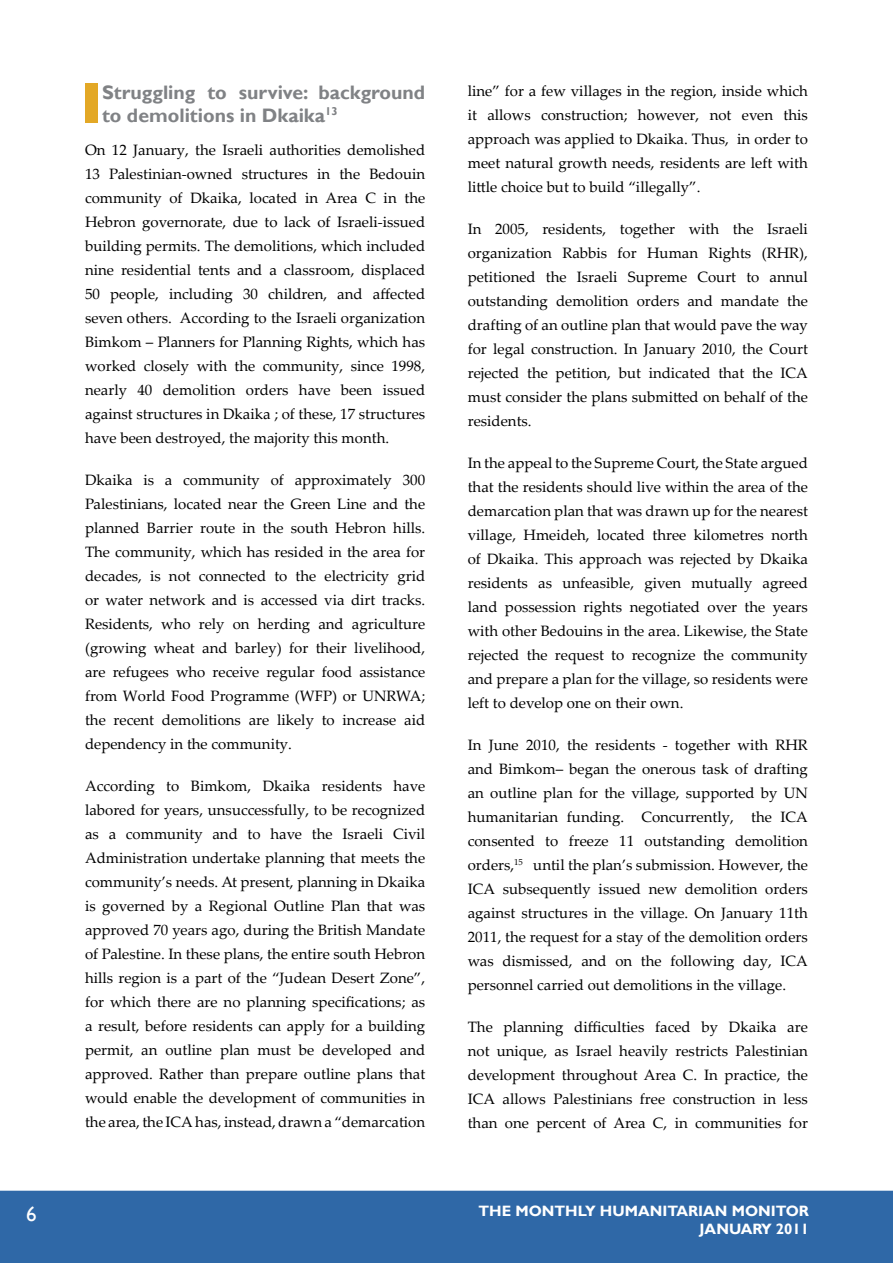
<style>
.page{position:relative;width:893px;height:1263px;background:#fff}
.page>*{position:absolute;margin:0;border:0;box-sizing:border-box;transform-origin:0 0}
.t1{font:21px "Gill Sans";color:#fff}
.t2{font:700 19.5px/23.4px "Gill Sans";color:#808285}
.t3{font:15px/24px "Palatino Linotype";color:#000;text-align:justify}
.t4{font:700 15px/18px "Gill Sans";color:#fff;text-align:right}
</style>
<div class="page">
<div style="left:1px;top:1191px;width:891px;height:71px;background:#2f68a7"></div>
<div style="left:0;top:1191px;width:893px;height:72px;border:2px solid #2f68a7"></div>
<div style="left:85px;top:84px;width:12px;height:39px;background:#e3a826"></div>
<h1 class="t1" style="left:26px;top:1201px;width:12px">6</h1>
<h2 class="t2" style="left:102px;top:81px;width:325px">Struggling to survive: background to demolitions in Dkaika<sup>13</sup></h2>
<p class="t3" style="left:85px;top:137px;width:342px">On 12 January, the Israeli authorities demolished 13 Palestinian-owned structures in the Bedouin community of Dkaika, located in Area C in the Hebron governorate, due to lack of Israeli-issued building permits. The demolitions, which included nine residential tents and a classroom, displaced 50 people, including 30 children, and affected seven others. According to the Israeli organization Bimkom – Planners for Planning Rights, which has worked closely with the community, since 1998, nearly 40 demolition orders have been issued against structures in Dkaika ; of these, 17 structures have been destroyed, the majority this month.</p>
<p class="t3" style="left:85px;top:467px;width:342px">Dkaika is a community of approximately 300<br>Palestinians, located near the Green Line and the planned Barrier route in the south Hebron hills.<br>The community, which has resided in the area for decades, is not connected to the electricity grid or water network and is accessed via dirt tracks.<br>Residents, who rely on herding and agriculture (growing wheat and barley) for their livelihood, are refugees who receive regular food assistance from World Food Programme (WFP) or UNRWA; the recent demolitions are likely to increase aid dependency in the community.</p>
<p class="t3" style="left:85px;top:773px;width:342px">According to Bimkom, Dkaika residents have labored for years, unsuccessfully, to be recognized as a community and to have the Israeli Civil Administration undertake planning that meets the community’s needs. At present, planning in Dkaika is governed by a Regional Outline Plan that was approved 70 years ago, during the British Mandate of Palestine. In these plans, the entire south Hebron hills region is a part of the “Judean Desert Zone”, for which there are no planning specifications; as a result, before residents can apply for a building permit, an outline plan must be developed and approved. Rather than prepare outline plans that would enable the development of communities in the area, the ICA has, instead, drawn a “demarcation</p>
<p class="t3" style="left:468px;top:78px;width:342px">line” for a few villages in the region, inside which it allows construction; however, not even this approach was applied to Dkaika. Thus, in order to meet natural growth needs, residents are left with little choice but to build “illegally”.</p>
<p class="t3" style="left:468px;top:216px;width:342px">In 2005, residents, together with the Israeli organization Rabbis for Human Rights (RHR), petitioned the Israeli Supreme Court to annul outstanding demolition orders and mandate the drafting of an outline plan that would pave the way for legal construction. In January 2010, the Court rejected the petition, but indicated that the ICA must consider the plans submitted on behalf of the residents.</p>
<p class="t3" style="left:468px;top:450px;width:342px">In the appeal to the Supreme Court, the State argued that the residents should live within the area of the demarcation plan that was drawn up for the nearest village, Hmeideh, located three kilometres north of Dkaika. This approach was rejected by Dkaika residents as unfeasible, given mutually agreed land possession rights negotiated over the years with other Bedouins in the area. Likewise, the State rejected the request to recognize the community and prepare a plan for the village, so residents were left to develop one on their own.</p>
<p class="t3" style="left:468px;top:732px;width:342px">In June 2010, the residents - together with RHR and Bimkom– began the onerous task of drafting an outline plan for the village, supported by UN humanitarian funding. Concurrently, the ICA consented to freeze 11 outstanding demolition orders,<sup>15</sup> until the plan’s submission. However, the ICA subsequently issued new demolition orders against structures in the village. On January 11th 2011, the request for a stay of the demolition orders was dismissed, and on the following day, ICA personnel carried out demolitions in the village.</p>
<p class="t3" style="left:468px;top:1014px;width:342px">The planning difficulties faced by Dkaika are not unique, as Israel heavily restricts Palestinian development throughout Area C. In practice, the ICA allows Palestinians free construction in less than one percent of Area C, in communities for</p>
<p class="t4" style="left:478px;top:1203px;width:332px">The Monthly Humanitarian Monitor<br>January 2011</p>
</div>
